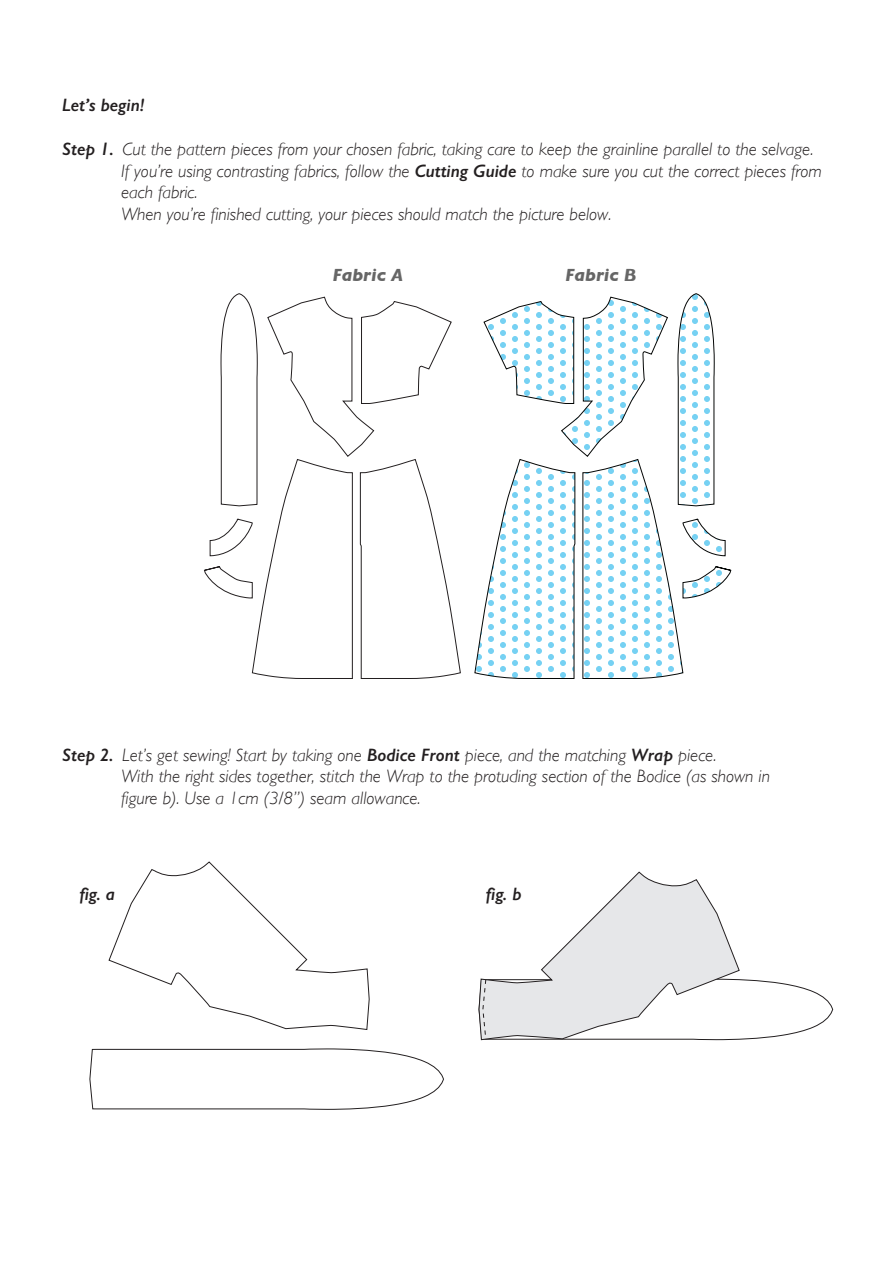
<style>
.page{position:relative;width:893px;height:1263px;background:#fff}
.page>*{position:absolute;margin:0;border:0;box-sizing:border-box;transform-origin:0 0}
.t1{font:italic 300 18px/21.6px "Gill Sans";color:#231f20}
.t2{font:italic 600 18px "Gill Sans";color:#231f20}
.t3{font:italic 700 18px "Gill Sans";color:#666}
.s1{font-weight:600}
</style>
<div class="page">
<svg style="left:108px;top:861px;width:262px;height:169px"></svg>
<svg style="left:89px;top:1048px;width:355px;height:62px"></svg>
<svg style="left:204px;top:293px;width:257px;height:386px"></svg>
<svg style="left:474px;top:293px;width:258px;height:386px"></svg>
<svg style="left:478px;top:871px;width:356px;height:169px"></svg>
<p class="t2" style="left:62px;top:94px;width:84px">Let’s begin!</p>
<p class="t1" style="left:121px;top:138px;width:702px;text-indent:-59px"><span class="s1">Step 1.</span> Cut the pattern pieces from your chosen fabric, taking care to keep the grainline parallel to the selvage.<br>If you’re using contrasting fabrics, follow the <span class="s1">Cutting Guide</span> to make sure you cut the correct pieces from each fabric.<br>When you’re finished cutting, your pieces should match the picture below.</p>
<p class="t3" style="left:332px;top:264px;width:72px">Fabric A</p>
<p class="t3" style="left:565px;top:264px;width:73px">Fabric B</p>
<p class="t1" style="left:121px;top:744px;width:650px;text-indent:-59px"><span class="s1">Step 2.</span> Let’s get sewing! Start by taking one <span class="s1">Bodice Front</span> piece, and the matching <span class="s1">Wrap</span> piece.<br>With the right sides together, stitch the Wrap to the protuding section of the Bodice (as shown in figure b). Use a 1cm (3/8”) seam allowance.</p>
<p class="t2" style="left:79px;top:883px;width:37px">fig. a</p>
<p class="t2" style="left:486px;top:883px;width:37px">fig. b</p>
</div>
